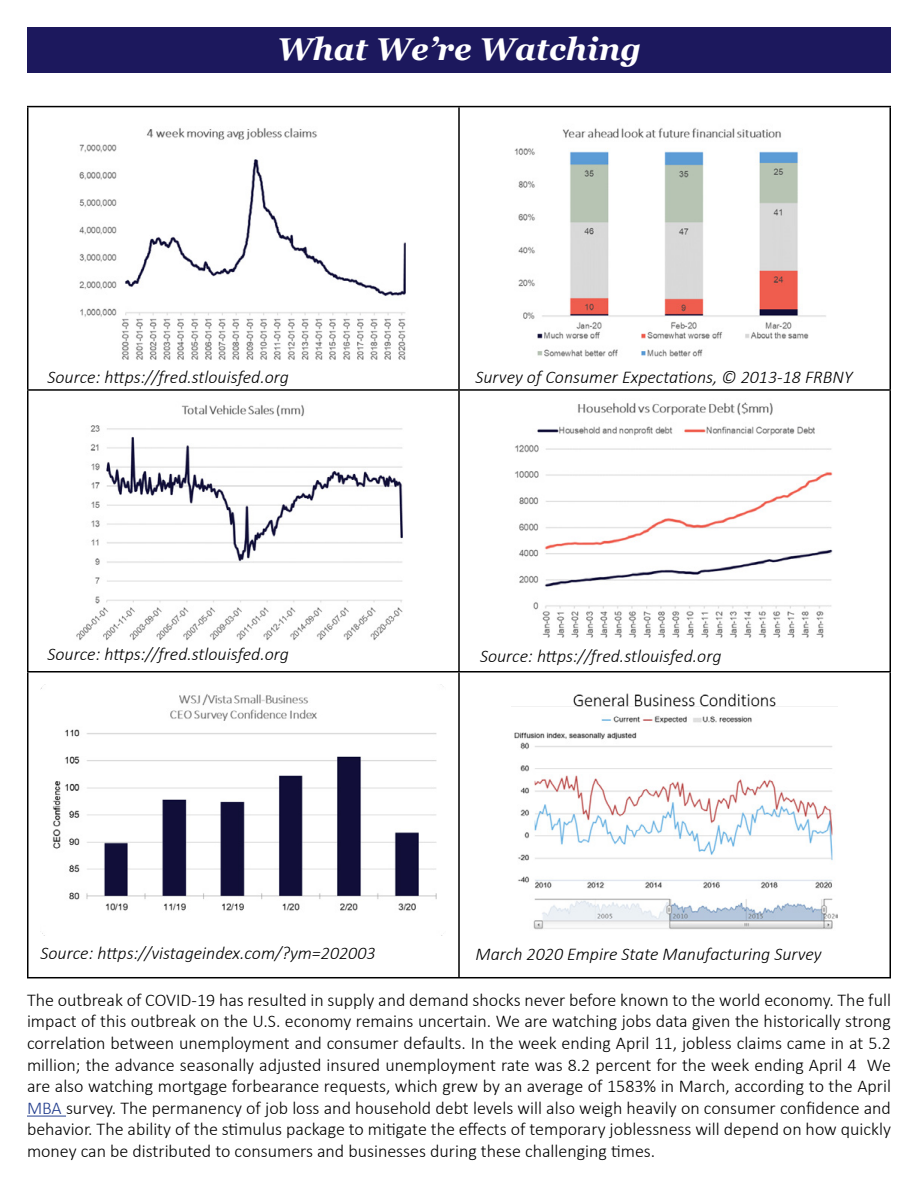
<style>
.page{position:relative;width:918px;height:1188px;background:#fff}
.page>*{position:absolute;margin:0;border:0;box-sizing:border-box;transform-origin:0 0}
.t1{font:italic 700 31.5px "Georgia";color:#fff}
.t2{font:300 18px/21.6px "Calibri";color:#000;text-align:justify}
.t3{font:italic 300 18px "Calibri";color:#000}
.s1{color:#25408f}
</style>
<div class="page">
<hr style="left:27px;top:106px;width:432px;height:1px;background:#000">
<hr style="left:27px;top:107px;width:1px;height:282px;background:#000">
<hr style="left:459px;top:106px;width:432px;height:1px;background:#000">
<hr style="left:458px;top:107px;width:2px;height:282px;background:#000">
<hr style="left:890px;top:107px;width:1px;height:282px;background:#000">
<hr style="left:27px;top:389px;width:432px;height:2px;background:#000">
<hr style="left:27px;top:391px;width:1px;height:280px;background:#000">
<hr style="left:459px;top:389px;width:432px;height:2px;background:#000">
<hr style="left:458px;top:391px;width:2px;height:280px;background:#000">
<hr style="left:890px;top:391px;width:1px;height:280px;background:#000">
<hr style="left:27px;top:671px;width:432px;height:2px;background:#000">
<hr style="left:27px;top:673px;width:1px;height:304px;background:#000">
<hr style="left:459px;top:671px;width:432px;height:2px;background:#000">
<hr style="left:458px;top:673px;width:2px;height:304px;background:#000">
<hr style="left:890px;top:673px;width:1px;height:304px;background:#000">
<hr style="left:27px;top:977px;width:432px;height:1px;background:#000">
<hr style="left:459px;top:977px;width:432px;height:1px;background:#000">
<div style="left:27px;top:27px;width:864px;height:45px;background:#1c185d"></div>
<hr style="left:27px;top:1116px;width:39px;height:1px;background:#25408f">
<img style="left:79px;top:128px;width:327px;height:232px">
<img style="left:514px;top:128px;width:312px;height:229px">
<img style="left:76px;top:404px;width:327px;height:237px">
<img style="left:515px;top:402px;width:318px;height:236px">
<img style="left:41px;top:686px;width:403px;height:248px">
<img style="left:512px;top:693px;width:326px;height:237px">
<h1 class="t1" style="left:277px;top:28px;width:365px">What We’re Watching</h1>
<p class="t3" style="left:48px;top:365px;width:243px">Source: https://fred.stlouisfed.org</p>
<p class="t3" style="left:476px;top:365px;width:378px">Survey of Consumer Expectations, © 2013-18 FRBNY</p>
<p class="t3" style="left:48px;top:643px;width:243px">Source: https://fred.stlouisfed.org</p>
<p class="t3" style="left:480px;top:644px;width:243px">Source: https://fred.stlouisfed.org</p>
<p class="t3" style="left:40px;top:942px;width:337px">Source: https://vistageindex.com/?ym=202003</p>
<p class="t3" style="left:476px;top:943px;width:348px">March 2020 Empire State Manufacturing Survey</p>
<p class="t2" style="left:27px;top:989px;width:866px">The outbreak of COVID-19 has resulted in supply and demand shocks never before known to the world economy. The full impact of this outbreak on the U.S. economy remains uncertain. We are watching jobs data given the historically strong correlation between unemployment and consumer defaults. In the week ending April 11, jobless claims came in at 5.2 million; the advance seasonally adjusted insured unemployment rate was 8.2 percent for the week ending April 4 We are also watching mortgage forbearance requests, which grew by an average of 1583% in March, according to the April <span class="s1">MBA</span> survey. The permanency of job loss and household debt levels will also weigh heavily on consumer confidence and behavior. The ability of the stimulus package to mitigate the effects of temporary joblessness will depend on how quickly money can be distributed to consumers and businesses during these challenging times.</p>
</div>
